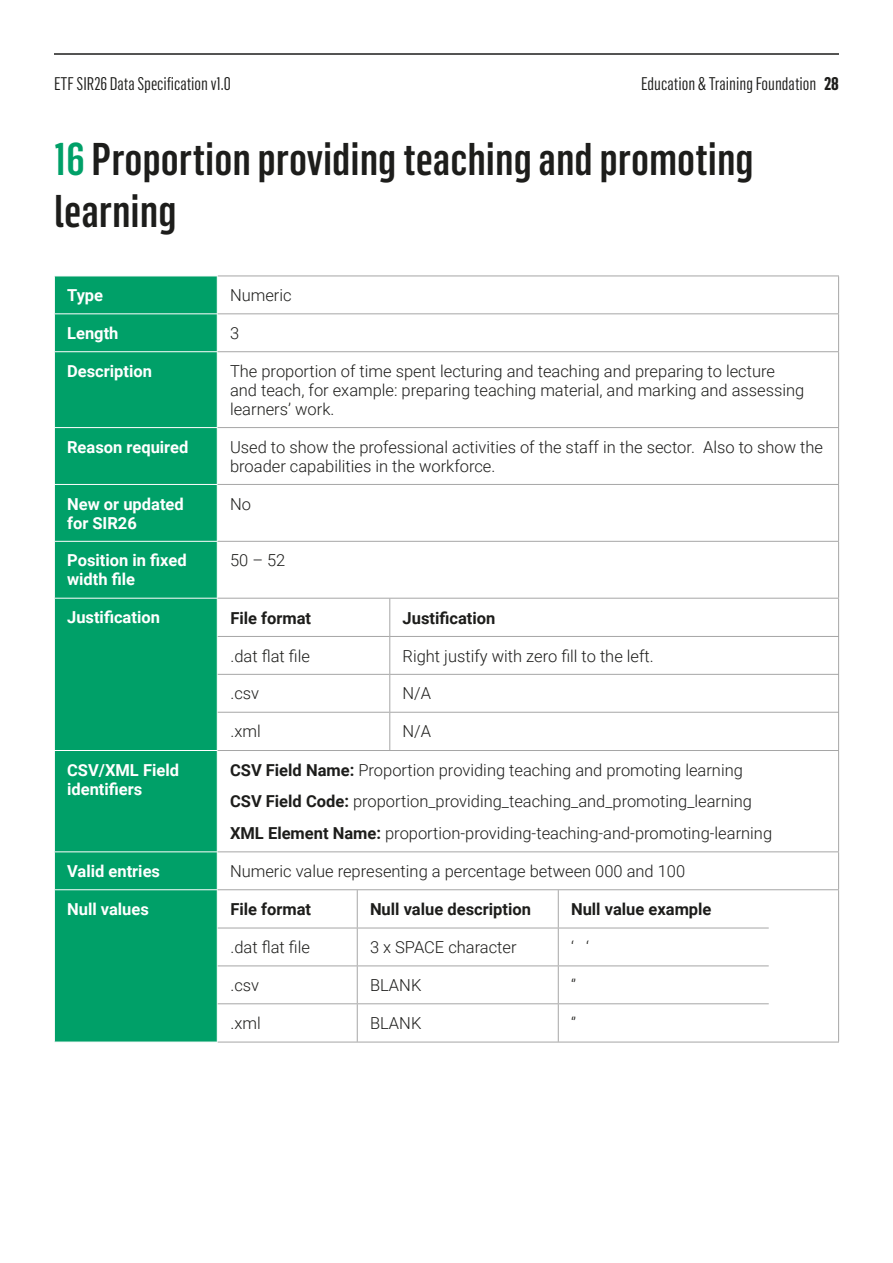
<style>
.page{position:relative;width:893px;height:1263px;background:#fff}
.page>*{position:absolute;margin:0;border:0;box-sizing:border-box;transform-origin:0 0}
.t1{font:500 45px/51.8px "Flama Condensed";color:#1d1d1b}
.t2{font:18px "Flama Condensed";color:#1d1d1b}
.t3{font:300 16.5px/18.9px "Roboto";color:#1d1d1b}
.t4{font:700 16.5px/18.9px "Roboto";color:#fff}
.t5{font:700 16.5px "Roboto";color:#1d1d1b}
.s1{font-weight:700}
.s2{color:#00a068}
</style>
<div class="page">
<hr style="left:54px;top:53px;width:785px;height:2px;background:#1d1d1b">
<div style="left:55px;top:277px;width:162px;height:765px;background:#00a068"></div>
<hr style="left:54px;top:313px;width:164px;height:1px;background:#fff">
<hr style="left:54px;top:351px;width:164px;height:1px;background:#fff">
<hr style="left:54px;top:427px;width:164px;height:1px;background:#fff">
<hr style="left:54px;top:484px;width:164px;height:1px;background:#fff">
<hr style="left:54px;top:541px;width:164px;height:1px;background:#fff">
<hr style="left:54px;top:598px;width:164px;height:1px;background:#fff">
<hr style="left:54px;top:750px;width:164px;height:1px;background:#fff">
<hr style="left:54px;top:851px;width:164px;height:1px;background:#fff">
<hr style="left:54px;top:889px;width:164px;height:1px;background:#fff">
<hr style="left:218px;top:276px;width:621px;height:1px;background:#a6a6a6">
<hr style="left:218px;top:313px;width:621px;height:1px;background:#a6a6a6">
<hr style="left:218px;top:351px;width:621px;height:1px;background:#a6a6a6">
<hr style="left:218px;top:427px;width:621px;height:1px;background:#a6a6a6">
<hr style="left:218px;top:484px;width:621px;height:1px;background:#a6a6a6">
<hr style="left:218px;top:541px;width:621px;height:1px;background:#a6a6a6">
<hr style="left:218px;top:598px;width:621px;height:1px;background:#a6a6a6">
<hr style="left:218px;top:750px;width:621px;height:1px;background:#a6a6a6">
<hr style="left:218px;top:851px;width:621px;height:1px;background:#a6a6a6">
<hr style="left:218px;top:889px;width:621px;height:1px;background:#a6a6a6">
<hr style="left:218px;top:1042px;width:621px;height:1px;background:#a6a6a6">
<hr style="left:838px;top:276px;width:1px;height:37px;background:#a6a6a6">
<hr style="left:838px;top:314px;width:1px;height:37px;background:#a6a6a6">
<hr style="left:838px;top:352px;width:1px;height:75px;background:#a6a6a6">
<hr style="left:838px;top:428px;width:1px;height:56px;background:#a6a6a6">
<hr style="left:838px;top:485px;width:1px;height:56px;background:#a6a6a6">
<hr style="left:838px;top:542px;width:1px;height:56px;background:#a6a6a6">
<hr style="left:838px;top:598px;width:1px;height:152px;background:#a6a6a6">
<hr style="left:838px;top:751px;width:1px;height:100px;background:#a6a6a6">
<hr style="left:838px;top:852px;width:1px;height:37px;background:#a6a6a6">
<hr style="left:838px;top:890px;width:1px;height:152px;background:#a6a6a6">
<hr style="left:389px;top:598px;width:1px;height:38px;background:#a6a6a6">
<hr style="left:218px;top:636px;width:172px;height:1px;background:#a6a6a6">
<hr style="left:218px;top:674px;width:172px;height:1px;background:#a6a6a6">
<hr style="left:389px;top:637px;width:1px;height:37px;background:#a6a6a6">
<hr style="left:389px;top:675px;width:1px;height:37px;background:#a6a6a6">
<hr style="left:390px;top:636px;width:449px;height:1px;background:#a6a6a6">
<hr style="left:390px;top:674px;width:449px;height:1px;background:#a6a6a6">
<hr style="left:218px;top:712px;width:172px;height:1px;background:#a6a6a6">
<hr style="left:389px;top:713px;width:1px;height:37px;background:#a6a6a6">
<hr style="left:390px;top:712px;width:449px;height:1px;background:#a6a6a6">
<hr style="left:357px;top:890px;width:1px;height:38px;background:#a6a6a6">
<hr style="left:558px;top:890px;width:1px;height:38px;background:#a6a6a6">
<hr style="left:218px;top:928px;width:139px;height:1px;background:#a6a6a6">
<hr style="left:218px;top:965px;width:139px;height:1px;background:#a6a6a6">
<hr style="left:357px;top:928px;width:1px;height:37px;background:#a6a6a6">
<hr style="left:357px;top:966px;width:1px;height:37px;background:#a6a6a6">
<hr style="left:357px;top:928px;width:201px;height:1px;background:#a6a6a6">
<hr style="left:357px;top:965px;width:201px;height:1px;background:#a6a6a6">
<hr style="left:558px;top:928px;width:1px;height:37px;background:#a6a6a6">
<hr style="left:558px;top:966px;width:1px;height:37px;background:#a6a6a6">
<hr style="left:558px;top:928px;width:211px;height:1px;background:#a6a6a6">
<hr style="left:558px;top:965px;width:211px;height:1px;background:#a6a6a6">
<hr style="left:218px;top:1003px;width:139px;height:1px;background:#a6a6a6">
<hr style="left:357px;top:1004px;width:1px;height:38px;background:#a6a6a6">
<hr style="left:357px;top:1003px;width:201px;height:1px;background:#a6a6a6">
<hr style="left:558px;top:1004px;width:1px;height:38px;background:#a6a6a6">
<hr style="left:558px;top:1003px;width:211px;height:1px;background:#a6a6a6">
<p class="t2" style="left:54px;top:72px;width:178px">ETF SIR26 Data Specification v1.0</p>
<p class="t2" style="left:641px;top:72px;width:199px">Education &amp; Training Foundation <span class="s1">28</span></p>
<h1 class="t1" style="left:54px;top:132px;width:701px"><span class="s2">16</span> Proportion providing teaching and promoting learning</h1>
<p class="t4" style="left:67px;top:285px;width:38px">Type</p>
<p class="t3" style="left:230px;top:285px;width:63px">Numeric</p>
<p class="t4" style="left:67px;top:323px;width:53px">Length</p>
<p class="t3" style="left:230px;top:323px;width:11px">3</p>
<p class="t4" style="left:67px;top:361px;width:86px">Description</p>
<p class="t3" style="left:230px;top:361px;width:576px">The proportion of time spent lecturing and teaching and preparing to lecture and teach, for example: preparing teaching material, and marking and assessing learners’ work.</p>
<p class="t4" style="left:67px;top:437px;width:123px">Reason required</p>
<p class="t3" style="left:230px;top:437px;width:594px">Used to show the professional activities of the staff in the sector. Also to show the broader capabilities in the workforce.</p>
<p class="t4" style="left:67px;top:494px;width:118px">New or updated for SIR26</p>
<p class="t3" style="left:230px;top:494px;width:22px">No</p>
<p class="t4" style="left:67px;top:550px;width:121px">Position in fixed width file</p>
<p class="t3" style="left:230px;top:550px;width:57px">50 – 52</p>
<p class="t4" style="left:67px;top:607px;width:94px">Justification</p>
<p class="t5" style="left:230px;top:606px;width:82px">File format</p>
<p class="t5" style="left:403px;top:606px;width:94px">Justification</p>
<p class="t3" style="left:230px;top:646px;width:81px">.dat flat file</p>
<p class="t3" style="left:403px;top:646px;width:253px">Right justify with zero fill to the left.</p>
<p class="t3" style="left:230px;top:683px;width:30px">.csv</p>
<p class="t3" style="left:403px;top:683px;width:30px">N/A</p>
<p class="t3" style="left:230px;top:721px;width:32px">.xml</p>
<p class="t3" style="left:403px;top:721px;width:30px">N/A</p>
<p class="t4" style="left:67px;top:760px;width:113px">CSV/XML Field identifiers</p>
<p class="t3" style="left:230px;top:753px;width:544px;line-height:31.8px"><span class="s1">CSV Field Name:</span> Proportion providing teaching and promoting learning<br><span class="s1">CSV Field Code:</span> proportion_providing_teaching_and_promoting_learning<br><span class="s1">XML Element Name:</span> proportion-providing-teaching-and-promoting-learning</p>
<p class="t4" style="left:67px;top:861px;width:94px">Valid entries</p>
<p class="t3" style="left:230px;top:861px;width:457px">Numeric value representing a percentage between 000 and 100</p>
<p class="t4" style="left:67px;top:899px;width:83px">Null values</p>
<p class="t5" style="left:230px;top:898px;width:82px">File format</p>
<p class="t5" style="left:370px;top:898px;width:162px">Null value description</p>
<p class="t5" style="left:571px;top:898px;width:142px">Null value example</p>
<p class="t3" style="left:230px;top:937px;width:81px">.dat flat file</p>
<p class="t3" style="left:370px;top:937px;width:148px">3 x SPACE character</p>
<p class="t3" style="left:571px;top:937px;width:19px">‘ ‘</p>
<p class="t3" style="left:230px;top:975px;width:30px">.csv</p>
<p class="t3" style="left:370px;top:975px;width:53px">BLANK</p>
<p class="t3" style="left:571px;top:975px;width:7px">‘’</p>
<p class="t3" style="left:230px;top:1013px;width:32px">.xml</p>
<p class="t3" style="left:370px;top:1013px;width:53px">BLANK</p>
<p class="t3" style="left:571px;top:1013px;width:7px">‘’</p>
</div>
